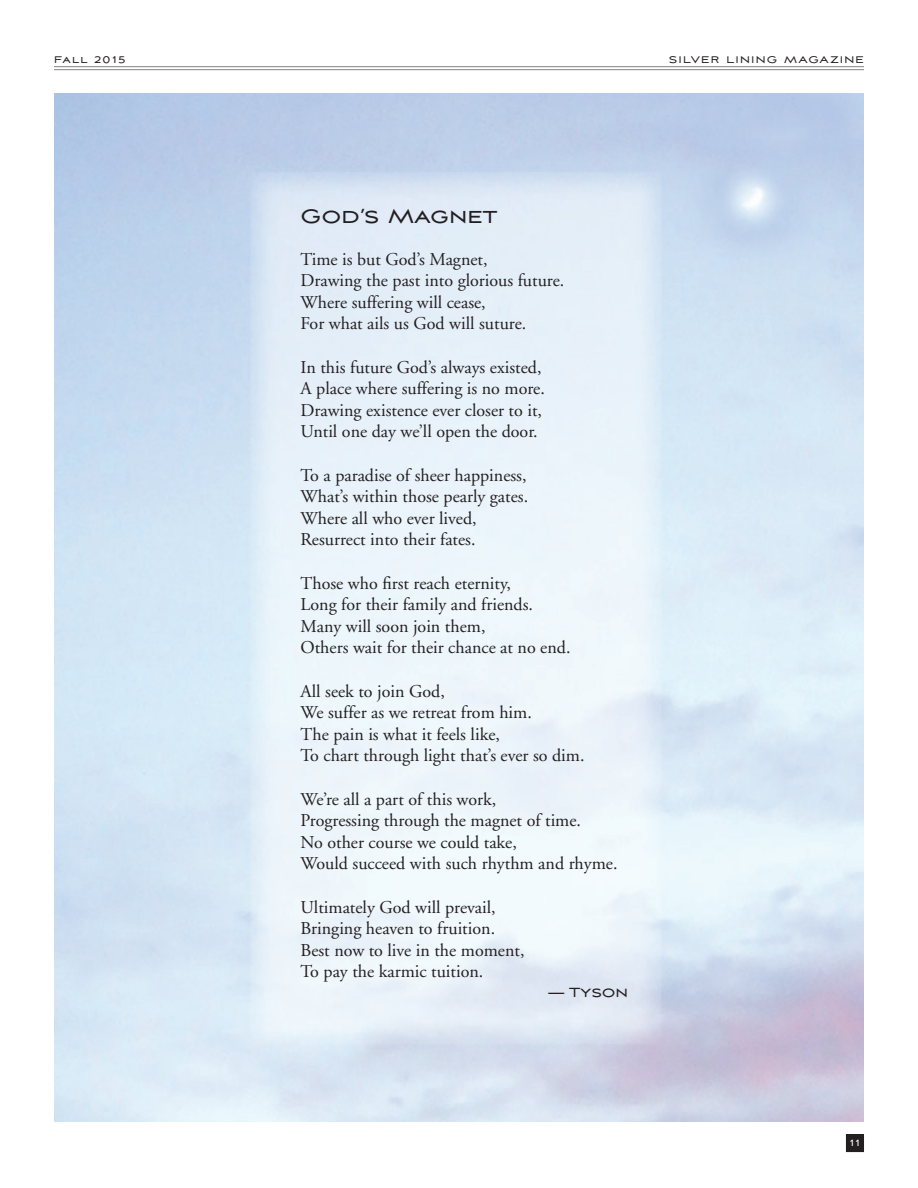
<style>
.page{position:relative;width:918px;height:1188px;background:#fff}
.page>*{position:absolute;margin:0;border:0;box-sizing:border-box;transform-origin:0 0}
.t1{font:24px "Aviano Sans";color:#231f20}
.t2{font:18px/21.6px "Adobe Garamond";color:#231f20}
.t3{font:16.5px "Aviano Sans";color:#231f20}
.t4{font:12px "Aviano Sans";letter-spacing:.1em;color:#231f20}
.t5{font:11.25px "Aviano Sans";color:#fff}
</style>
<div class="page">
<hr style="left:54px;top:69px;width:810px;height:1px;background:#808285">
<hr style="left:54px;top:66px;width:810px;height:1px;background:#808285">
<div style="left:847px;top:1135px;width:16px;height:16px;background:#231f20"></div>
<div style="left:846px;top:1134px;width:18px;height:18px;border:2px solid #231f20"></div>
<p class="t4" style="left:54px;top:53px;width:73px">Fall 2015</p>
<p class="t4" style="left:669px;top:53px;width:196px">SILVER LINING MAGAZINE</p>
<h1 class="t1" style="left:301px;top:203px;width:198px">God’s Magnet</h1>
<p class="t2" style="left:301px;top:249px;width:265px">Time is but God’s Magnet,<br>Drawing the past into glorious future.<br>Where suffering will cease,<br>For what ails us God will suture.</p>
<p class="t2" style="left:301px;top:357px;width:246px">In this future God’s always existed, A place where suffering is no more.<br>Drawing existence ever closer to it, Until one day we’ll open the door.</p>
<p class="t2" style="left:301px;top:465px;width:229px">To a paradise of sheer happiness,<br>What’s within those pearly gates.<br>Where all who ever lived,<br>Resurrect into their fates.</p>
<p class="t2" style="left:301px;top:573px;width:271px">Those who first reach eternity,<br>Long for their family and friends.<br>Many will soon join them,<br>Others wait for their chance at no end.</p>
<p class="t2" style="left:301px;top:681px;width:285px">All seek to join God,<br>We suffer as we retreat from him.<br>The pain is what it feels like,<br>To chart through light that’s ever so dim.</p>
<p class="t2" style="left:301px;top:789px;width:318px">We’re all a part of this work,<br>Progressing through the magnet of time.<br>No other course we could take,<br>Would succeed with such rhythm and rhyme.</p>
<p class="t2" style="left:301px;top:897px;width:225px">Ultimately God will prevail,<br>Bringing heaven to fruition.<br>Best now to live in the moment,<br>To pay the karmic tuition.</p>
<p class="t3" style="left:548px;top:983px;width:82px">— Tyson</p>
<p class="t5" style="left:849px;top:1137px;width:12px">11</p>
</div>
